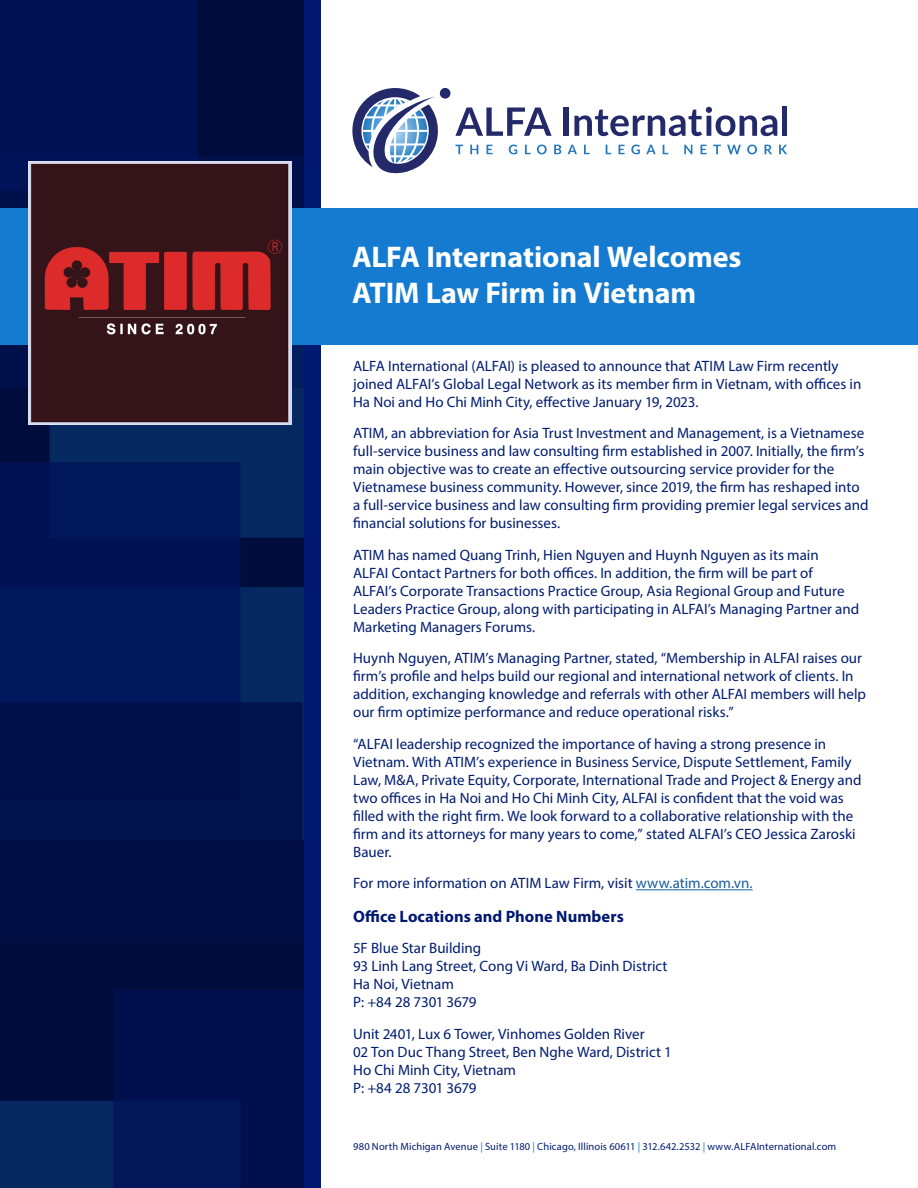
<style>
.page{position:relative;width:918px;height:1188px;background:#fff}
.page>*{position:absolute;margin:0;border:0;box-sizing:border-box;transform-origin:0 0}
.HEADING{font:700 30px/36px "Myriad Pro";letter-spacing:-.005em;color:#fff}
.Paragraph_Style_1{font:700 16.5px "Myriad Pro";color:#001871}
.Paragraph_Style_1-2{font:15px/18px "Myriad Pro";color:#001c70}
.Sidebar_Paragraph{font:10.5px "Myriad Pro";letter-spacing:.01em;color:#001c70}
.s1{color:#175d9e}
.s2{color:#147bd1}
</style>
<div class="page">
<div style="left:564px;top:108px;width:5px;height:28px;background:#242969"></div>
<svg style="left:574px;top:107px;width:203px;height:29px"></svg>
<div style="left:782px;top:107px;width:5px;height:29px;background:#242969"></div>
<svg style="left:352px;top:88px;width:209px;height:85px"></svg>
<svg style="left:568px;top:145px;width:9px;height:9px"></svg>
<svg style="left:584px;top:145px;width:6px;height:9px"></svg>
<svg style="left:606px;top:145px;width:5px;height:9px"></svg>
<svg style="left:619px;top:145px;width:6px;height:9px"></svg>
<svg style="left:631px;top:145px;width:9px;height:9px"></svg>
<svg style="left:646px;top:145px;width:10px;height:9px"></svg>
<svg style="left:663px;top:145px;width:5px;height:9px"></svg>
<svg style="left:684px;top:145px;width:8px;height:9px"></svg>
<svg style="left:701px;top:145px;width:6px;height:9px"></svg>
<svg style="left:713px;top:145px;width:8px;height:9px"></svg>
<svg style="left:727px;top:145px;width:14px;height:9px"></svg>
<svg style="left:747px;top:145px;width:10px;height:9px"></svg>
<svg style="left:765px;top:145px;width:7px;height:9px"></svg>
<svg style="left:779px;top:145px;width:8px;height:9px"></svg>
<div style="left:0;top:0;width:321px;height:1188px;background:#001871"></div>
<img style="left:0;top:0;width:304px;height:1188px">
<div style="left:0;top:208px;width:918px;height:137px;background:#147bd1"></div>
<hr style="left:636px;top:889px;width:117px;height:1px;background:#175d9e">
<img style="left:29px;top:162px;width:263px;height:263px">
<p class="HEADING" style="left:352px;top:237px;width:391px">ALFA International Welcomes<br>ATIM Law Firm in Vietnam</p>
<p class="Paragraph_Style_1-2" style="left:353px;top:357px;width:510px">ALFA International (ALFAI) is pleased to announce that ATIM Law Firm recently joined ALFAI’s Global Legal Network as its member firm in Vietnam, with offices in<br>Ha Noi and Ho Chi Minh City, effective January 19, 2023.</p>
<p class="Paragraph_Style_1-2" style="left:353px;top:424px;width:517px">ATIM, an abbreviation for Asia Trust Investment and Management, is a Vietnamese full-service business and law consulting firm established in 2007. Initially, the firm’s main objective was to create an effective outsourcing service provider for the Vietnamese business community. However, since 2019, the firm has reshaped into a full-service business and law consulting firm providing premier legal services and financial solutions for businesses.</p>
<p class="Paragraph_Style_1-2" style="left:353px;top:546px;width:508px">ATIM has named Quang Trinh, Hien Nguyen and Huynh Nguyen as its main<br>ALFAI Contact Partners for both offices. In addition, the firm will be part of ALFAI’s Corporate Transactions Practice Group, Asia Regional Group and Future Leaders Practice Group, along with participating in ALFAI’s Managing Partner and Marketing Managers Forums.</p>
<p class="Paragraph_Style_1-2" style="left:353px;top:649px;width:514px">Huynh Nguyen, ATIM’s Managing Partner, stated, “Membership in ALFAI raises our firm’s profile and helps build our regional and international network of clients. In addition, exchanging knowledge and referrals with other ALFAI members will help our firm optimize performance and reduce operational risks.”</p>
<p class="Paragraph_Style_1-2" style="left:353px;top:735px;width:510px">“ALFAI leadership recognized the importance of having a strong presence in Vietnam. With ATIM’s experience in Business Service, Dispute Settlement, Family Law, M&amp;A, Private Equity, Corporate, International Trade and Project &amp; Energy and two offices in Ha Noi and Ho Chi Minh City, ALFAI is confident that the void was filled with the right firm. We look forward to a collaborative relationship with the firm and its attorneys for many years to come,” stated ALFAI’s CEO Jessica Zaroski Bauer.</p>
<p class="Paragraph_Style_1-2" style="left:353px;top:874px;width:401px">For more information on ATIM Law Firm, visit <span class="s1">www.atim.com.vn.</span></p>
<p class="Paragraph_Style_1" style="left:353px;top:905px;width:272px">Office Locations and Phone Numbers</p>
<p class="Paragraph_Style_1-2" style="left:353px;top:939px;width:316px">5F Blue Star Building<br>93 Linh Lang Street, Cong Vi Ward, Ba Dinh District<br>Ha Noi, Vietnam<br>P: +84 28 7301 3679</p>
<p class="Paragraph_Style_1-2" style="left:353px;top:1024px;width:320px">Unit 2401, Lux 6 Tower, Vinhomes Golden River<br>02 Ton Duc Thang Street, Ben Nghe Ward, District 1<br>Ho Chi Minh City, Vietnam<br>P: +84 28 7301 3679</p>
<p class="Sidebar_Paragraph" style="left:353px;top:1140px;width:485px">980 North Michigan Avenue <span class="s2">|</span> Suite 1180 <span class="s2">|</span> Chicago, Illinois 60611 <span class="s2">|</span> 312.642.2532 <span class="s2">|</span> www.ALFAInternational.com</p>
</div>
